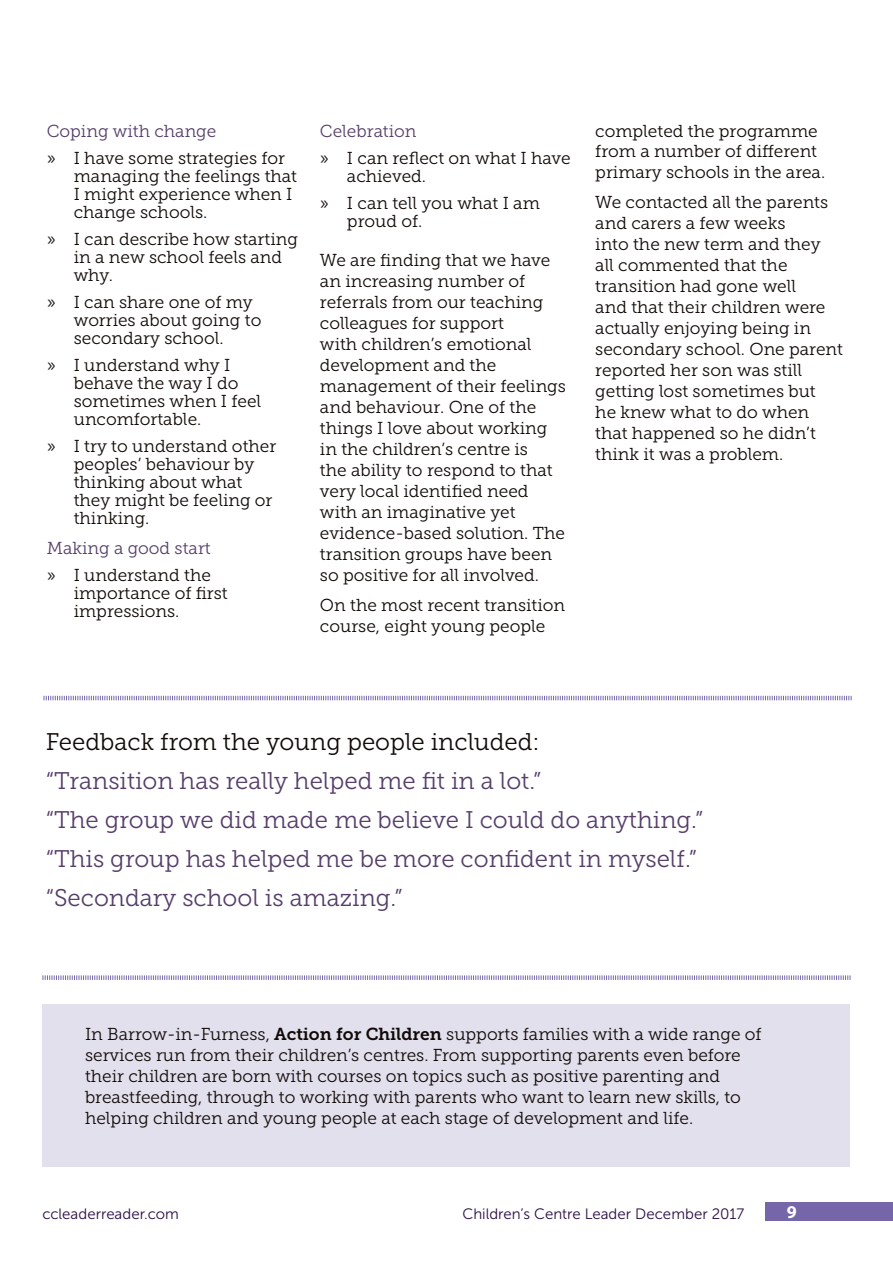
<style>
.page{position:relative;width:893px;height:1263px;background:#fff}
.page>*{position:absolute;margin:0;border:0;box-sizing:border-box;transform-origin:0 0}
.t1{font:24px/39px "Museo Slab 300";color:#553e69}
.t2{font:24px "Museo Slab 300";color:#100906}
.t3{font:700 18px "Myriad Pro";color:#fff}
.t4{font:17.25px/21px "Museo Slab 300";color:#100906}
.t5{font:17.25px "Museo Slab 300";color:#553e69}
.t6{font:15px "Museo Sans 300";color:#2a0e44}
.s1{font-family:"Museo Slab 700"}
</style>
<div class="page">
<div style="left:765px;top:1202px;width:128px;height:18px;background:#7565a9"></div>
<div style="left:43px;top:1004px;width:807px;height:162px;background:#e3e0ee"></div>
<svg style="left:42px;top:975px;width:809px;height:5px"></svg>
<svg style="left:43px;top:695px;width:809px;height:6px"></svg>
<p class="t5" style="left:47px;top:121px;width:171px">Coping with change</p>
<p class="t4" style="left:74px;top:149px;width:225px;line-height:18px;text-indent:-27px">» I have some strategies for managing the feelings that<br>I might experience when I change schools.</p>
<p class="t4" style="left:74px;top:230px;width:226px;line-height:18px;text-indent:-27px">» I can describe how starting in a new school feels and why.</p>
<p class="t4" style="left:74px;top:293px;width:189px;line-height:18px;text-indent:-27px">» I can share one of my worries about going to secondary school.</p>
<p class="t4" style="left:74px;top:356px;width:189px;line-height:18px;text-indent:-27px">» I understand why I behave the way I do sometimes when I feel uncomfortable.</p>
<p class="t4" style="left:74px;top:437px;width:204px;line-height:18px;text-indent:-27px">» I try to understand other peoples’ behaviour by thinking about what they might be feeling or thinking.</p>
<p class="t5" style="left:47px;top:538px;width:165px">Making a good start</p>
<p class="t4" style="left:74px;top:566px;width:156px;line-height:18px;text-indent:-27px">» I understand the importance of first impressions.</p>
<p class="t5" style="left:320px;top:121px;width:98px">Celebration</p>
<p class="t4" style="left:347px;top:149px;width:225px;line-height:18px;text-indent:-27px">» I can reflect on what I have achieved.</p>
<p class="t4" style="left:347px;top:194px;width:194px;line-height:18px;text-indent:-27px">» I can tell you what I am proud of.</p>
<p class="t4" style="left:320px;top:249px;width:247px">We are finding that we have an increasing number of referrals from our teaching colleagues for support<br>with children’s emotional development and the management of their feelings and behaviour. One of the things I love about working in the children’s centre is<br>the ability to respond to that very local identified need with an imaginative yet evidence-based solution. The transition groups have been so positive for all involved.</p>
<p class="t4" style="left:320px;top:594px;width:247px">On the most recent transition course, eight young people</p>
<p class="t4" style="left:595px;top:120px;width:231px">completed the programme from a number of different primary schools in the area.</p>
<p class="t4" style="left:595px;top:192px;width:249px">We contacted all the parents and carers a few weeks<br>into the new term and they all commented that the transition had gone well<br>and that their children were actually enjoying being in secondary school. One parent reported her son was still getting lost sometimes but<br>he knew what to do when that happened so he didn’t think it was a problem.</p>
<h1 class="t2" style="left:46px;top:729px;width:496px">Feedback from the young people included:</h1>
<h1 class="t1" style="left:46px;top:762px;width:659px">“Transition has really helped me fit in a lot.”<br>“The group we did made me believe I could do anything.” “This group has helped me be more confident in myself.” “Secondary school is amazing.”</h1>
<p class="t4" style="left:85px;top:1024px;width:678px">In Barrow-in-Furness, <span class="s1">Action for Children</span> supports families with a wide range of services run from their children’s centres. From supporting parents even before their children are born with courses on topics such as positive parenting and breastfeeding, through to working with parents who want to learn new skills, to helping children and young people at each stage of development and life.</p>
<p class="t6" style="left:43px;top:1206px;width:138px">ccleaderreader.com</p>
<p class="t6" style="left:463px;top:1206px;width:283px">Children’s Centre Leader December 2017</p>
<p class="t3" style="left:787px;top:1200px;width:11px">9</p>
</div>
